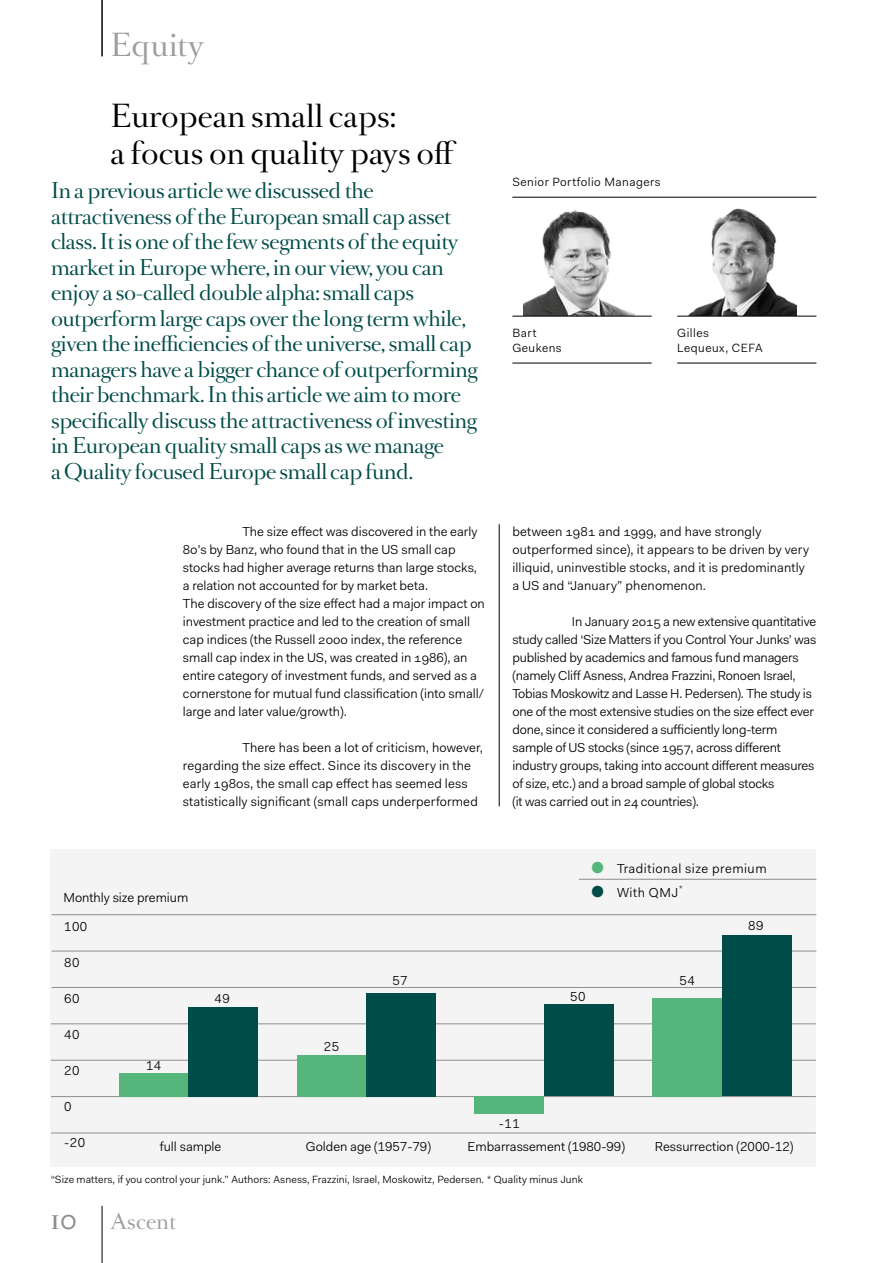
<style>
.page{position:relative;width:893px;height:1263px;background:#fff}
.page>*{position:absolute;margin:0;border:0;box-sizing:border-box;transform-origin:0 0}
.t1{font:28.5px/37.5px "Romain Headline";color:#000}
.t2{font:28.5px "Romain Headline";letter-spacing:.02em;color:#9d9d9c}
.t3{font:19.5px/25.5px "Romain Headline";letter-spacing:-.02em;color:#004c48}
.t4{font:19.5px "Romain Headline";letter-spacing:.01em;color:#9d9d9c}
.t5{font:13.05px/18px "Fakt Pro Blond";color:#000}
.t6{font:13.05px "Fakt Pro Blond";letter-spacing:.04em;color:#000}
.t7{font:12px/15px "Fakt Pro Blond";letter-spacing:.04em;color:#000}
.t8{font:10.5px "Fakt Pro Blond";letter-spacing:.01em;color:#000}
.s1{font-size:22.5px;color:#55b57a}
.s2{font-size:22.5px;color:#004c48}
.s3{font-size:28.5px;color:#8c8c8b}
</style>
<div class="page">
<hr style="left:102px;top:1206px;width:1px;height:57px;background:#000">
<hr style="left:102px;top:0;width:1px;height:56px;background:#000">
<hr style="left:512px;top:197px;width:304px;height:1px;background:#000">
<hr style="left:512px;top:363px;width:140px;height:1px;background:#000">
<hr style="left:677px;top:363px;width:139px;height:1px;background:#000">
<hr style="left:512px;top:316px;width:140px;height:1px;background:#000">
<hr style="left:677px;top:316px;width:139px;height:1px;background:#000">
<img style="left:523px;top:209px;width:111px;height:107px">
<img style="left:688px;top:208px;width:108px;height:108px">
<hr style="left:499px;top:524px;width:1px;height:282px;background:#000">
<div style="left:51px;top:849px;width:765px;height:317px;background:#f4f4f4"></div>
<hr style="left:52px;top:914px;width:764px;height:1px;background:#8e8e8e">
<hr style="left:52px;top:951px;width:764px;height:1px;background:#8e8e8e">
<hr style="left:52px;top:987px;width:764px;height:1px;background:#8e8e8e">
<hr style="left:51px;top:1023px;width:765px;height:1px;background:#8e8e8e">
<hr style="left:51px;top:1060px;width:765px;height:1px;background:#8e8e8e">
<hr style="left:51px;top:1096px;width:765px;height:1px;background:#8e8e8e">
<hr style="left:51px;top:1132px;width:765px;height:1px;background:#8e8e8e">
<hr style="left:579px;top:879px;width:237px;height:1px;background:#8c8c8b">
<div style="left:119px;top:1073px;width:69px;height:23px;background:#55b57a"></div>
<div style="left:188px;top:1007px;width:70px;height:89px;background:#004c48"></div>
<div style="left:297px;top:1055px;width:69px;height:41px;background:#55b57a"></div>
<div style="left:366px;top:993px;width:70px;height:103px;background:#004c48"></div>
<div style="left:475px;top:1096px;width:69px;height:17px;background:#55b57a"></div>
<div style="left:544px;top:1004px;width:70px;height:92px;background:#004c48"></div>
<div style="left:652px;top:998px;width:70px;height:98px;background:#55b57a"></div>
<div style="left:722px;top:935px;width:70px;height:161px;background:#004c48"></div>
<h1 class="t2" style="left:111px;top:25px;width:95px">Equity</h1>
<h1 class="t1" style="left:111px;top:97px;width:347px">European small caps:<br>a focus on quality pays off</h1>
<p class="t3" style="left:51px;top:178px;width:428px">In a previous article we discussed the attractiveness of the European small cap asset class. It is one of the few segments of the equity market in Europe where, in our view, you can enjoy a so-called double alpha: small caps outperform large caps over the long term while, given the inefficiencies of the universe, small cap managers have a bigger chance of outperforming their benchmark. In this article we aim to more specifically discuss the attractiveness of investing in European quality small caps as we manage<br>a Quality focused Europe small cap fund.</p>
<p class="t7" style="left:512px;top:175px;width:150px">Senior Portfolio Managers</p>
<p class="t7" style="left:512px;top:325px;width:51px">Bart<br>Geukens</p>
<p class="t7" style="left:677px;top:325px;width:87px">Gilles<br>Lequeux, CEFA</p>
<p class="t5" style="left:183px;top:523px;width:303px;text-indent:60px">The size effect was discovered in the early 80's by Banz, who found that in the US small cap stocks had higher average returns than large stocks, a relation not accounted for by market beta.<br>The discovery of the size effect had a major impact on investment practice and led to the creation of small cap indices (the Russell 2000 index, the reference small cap index in the US, was created in 1986), an entire category of investment funds, and served as a cornerstone for mutual fund classification (into small/ large and later value/growth).</p>
<p class="t5" style="left:183px;top:739px;width:302px;text-indent:60px">There has been a lot of criticism, however, regarding the size effect. Since its discovery in the early 1980s, the small cap effect has seemed less statistically significant (small caps underperformed</p>
<p class="t5" style="left:63px;top:888px;width:126px">Monthly size premium</p>
<p class="t5" style="left:512px;top:523px;width:298px">between 1981 and 1999, and have strongly outperformed since), it appears to be driven by very illiquid, uninvestible stocks, and it is predominantly a US and “January” phenomenon.</p>
<p class="t5" style="left:512px;top:613px;width:305px;text-indent:60px">In January 2015 a new extensive quantitative study called ‘Size Matters if you Control Your Junks’ was published by academics and famous fund managers (namely Cliff Asness, Andrea Frazzini, Ronoen Israel, Tobias Moskowitz and Lasse H. Pedersen). The study is one of the most extensive studies on the size effect ever done, since it considered a sufficiently long-term sample of US stocks (since 1957, across different industry groups, taking into account different measures of size, etc.) and a broad sample of global stocks<br>(it was carried out in 24 countries).</p>
<p class="t6" style="left:592px;top:859px;width:176px"><span class="s1">●</span> Traditional size premium</p>
<p class="t5" style="left:592px;top:883px;width:93px"><span class="s2">●</span> With QMJ<sup>*</sup></p>
<p class="t5" style="left:64px;top:917px;width:25px">100</p>
<p class="t5" style="left:64px;top:953px;width:17px">80</p>
<p class="t5" style="left:64px;top:989px;width:17px">60</p>
<p class="t5" style="left:64px;top:1025px;width:17px">40</p>
<p class="t5" style="left:64px;top:1061px;width:17px">20</p>
<p class="t5" style="left:64px;top:1097px;width:9px">0</p>
<p class="t5" style="left:64px;top:1133px;width:23px">-20</p>
<p class="t5" style="left:146px;top:1057px;width:17px">14</p>
<p class="t5" style="left:214px;top:990px;width:17px">49</p>
<p class="t5" style="left:160px;top:1137px;width:63px">full sample</p>
<p class="t5" style="left:324px;top:1037px;width:17px">25</p>
<p class="t5" style="left:392px;top:972px;width:17px">57</p>
<p class="t5" style="left:306px;top:1137px;width:127px">Golden age (1957-79)</p>
<p class="t5" style="left:499px;top:1114px;width:23px">-11</p>
<p class="t5" style="left:570px;top:988px;width:17px">50</p>
<p class="t5" style="left:468px;top:1137px;width:159px">Embarrassement (1980-99)</p>
<p class="t8" style="left:51px;top:1173px;width:534px">“Size matters, if you control your junk.” Authors: Asness, Frazzini, Israel, Moskowitz, Pedersen. * Quality minus Junk</p>
<h2 class="t4" style="left:51px;top:1208px;width:127px"><span class="s3">10</span> Ascent</h2>
<p class="t5" style="left:680px;top:971px;width:17px">54</p>
<p class="t5" style="left:748px;top:917px;width:17px">89</p>
<p class="t5" style="left:655px;top:1137px;width:140px">Ressurrection (2000-12)</p>
</div>
